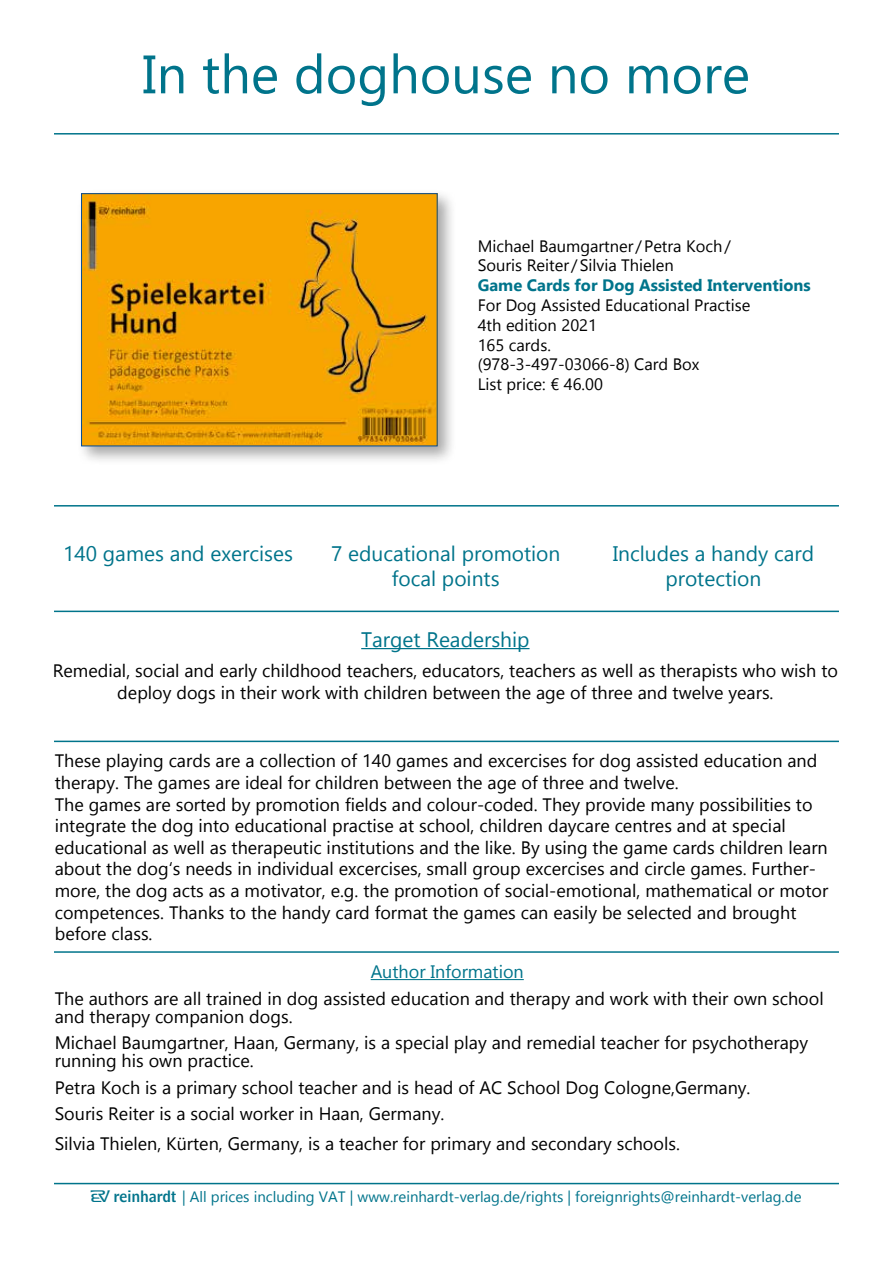
<style>
.page{position:relative;width:893px;height:1263px;background:#fff}
.page>*{position:absolute;margin:0;border:0;box-sizing:border-box;transform-origin:0 0}
.t1{font:54px "Gadugi";color:#00748b}
.t2{font:21px/25.2px "Gadugi";color:#00748b;text-align:center}
.t3{font:18px/21.6px "Gadugi";color:#000}
.t4{font:18px "Gadugi";color:#00748b}
.t5{font:16.5px/19.8px "Gadugi";color:#000}
.t6{font:700 16.5px "Gadugi";color:#00748b}
.t7{font:15px "Gadugi";color:#00748b}
.s1{font-family:"Reinhardt";font-size:24px}
</style>
<div class="page">
<div style="left:77px;top:189px;width:380px;height:277px;background:#000;opacity:.35"></div>
<img style="left:83px;top:195px;width:352px;height:249px">
<div style="left:81px;top:193px;width:356px;height:253px;border:1px solid #004b9b"></div>
<hr style="left:54px;top:1183px;width:785px;height:1px;background:#00748b">
<hr style="left:54px;top:505px;width:785px;height:1px;background:#00748b">
<hr style="left:54px;top:741px;width:785px;height:1px;background:#00748b">
<hr style="left:54px;top:951px;width:785px;height:2px;background:#00748b">
<hr style="left:54px;top:133px;width:785px;height:2px;background:#00748b">
<hr style="left:371px;top:979px;width:153px;height:1px;background:#00748b">
<hr style="left:54px;top:611px;width:785px;height:1px;background:#00748b">
<hr style="left:361px;top:648px;width:168px;height:1px;background:#00748b">
<h1 class="t1" style="left:142px;top:42px;width:609px">In the doghouse no more</h1>
<p class="t5" style="left:478px;top:236px;width:255px">Michael Baumgartner/Petra Koch/<br>Souris Reiter/Silvia Thielen</p>
<p class="t6" style="left:478px;top:275px;width:335px">Game Cards for Dog Assisted Interventions</p>
<p class="t5" style="left:478px;top:295px;width:274px">For Dog Assisted Educational Practise<br>4th edition 2021<br>165 cards.<br>(978-3-497-03066-8) Card Box<br>List price: € 46.00</p>
<p class="t2" style="left:63px;top:540px;width:231px">140 games and exercises</p>
<p class="t2" style="left:331px;top:540px;width:231px">7 educational promotion focal points</p>
<p class="t2" style="left:613px;top:540px;width:203px">Includes a handy card protection</p>
<p class="t2" style="left:361px;top:627px;width:170px">Target Readership</p>
<p class="t3" style="left:53px;top:660px;width:787px;text-align:center">Remedial, social and early childhood teachers, educators, teachers as well as therapists who wish to deploy dogs in their work with children between the age of three and twelve years.</p>
<p class="t3" style="left:55px;top:750px;width:775px">These playing cards are a collection of 140 games and excercises for dog assisted education and therapy. The games are ideal for children between the age of three and twelve.<br>The games are sorted by promotion fields and colour-coded. They provide many possibilities to integrate the dog into educational practise at school, children daycare centres and at special educational as well as therapeutic institutions and the like. By using the game cards children learn about the dog‘s needs in individual excercises, small group excercises and circle games. Further&shy;more, the dog acts as a motivator, e.g. the promotion of social-emotional, mathematical or motor competences. Thanks to the handy card format the games can easily be selected and brought before class.</p>
<p class="t4" style="left:371px;top:961px;width:155px">Author Information</p>
<p class="t3" style="left:55px;top:989px;width:770px;line-height:18px">The authors are all trained in dog assisted education and therapy and work with their own school and therapy companion dogs.</p>
<p class="t3" style="left:55px;top:1033px;width:755px;line-height:18px">Michael Baumgartner, Haan, Germany, is a special play and remedial teacher for psychotherapy running his own practice.</p>
<p class="t3" style="left:55px;top:1074px;width:697px;line-height:26.5px">Petra Koch is a primary school teacher and is head of AC School Dog Cologne,Germany.<br>Souris Reiter is a social worker in Haan, Germany.</p>
<p class="t3" style="left:55px;top:1133px;width:627px">Silvia Thielen, Kürten, Germany, is a teacher for primary and secondary schools.</p>
<p class="t7" style="left:92px;top:1188px;width:711px"><span class="s1">bc</span> | All prices including VAT | www.reinhardt-verlag.de/rights | foreignrights@reinhardt-verlag.de</p>
</div>
